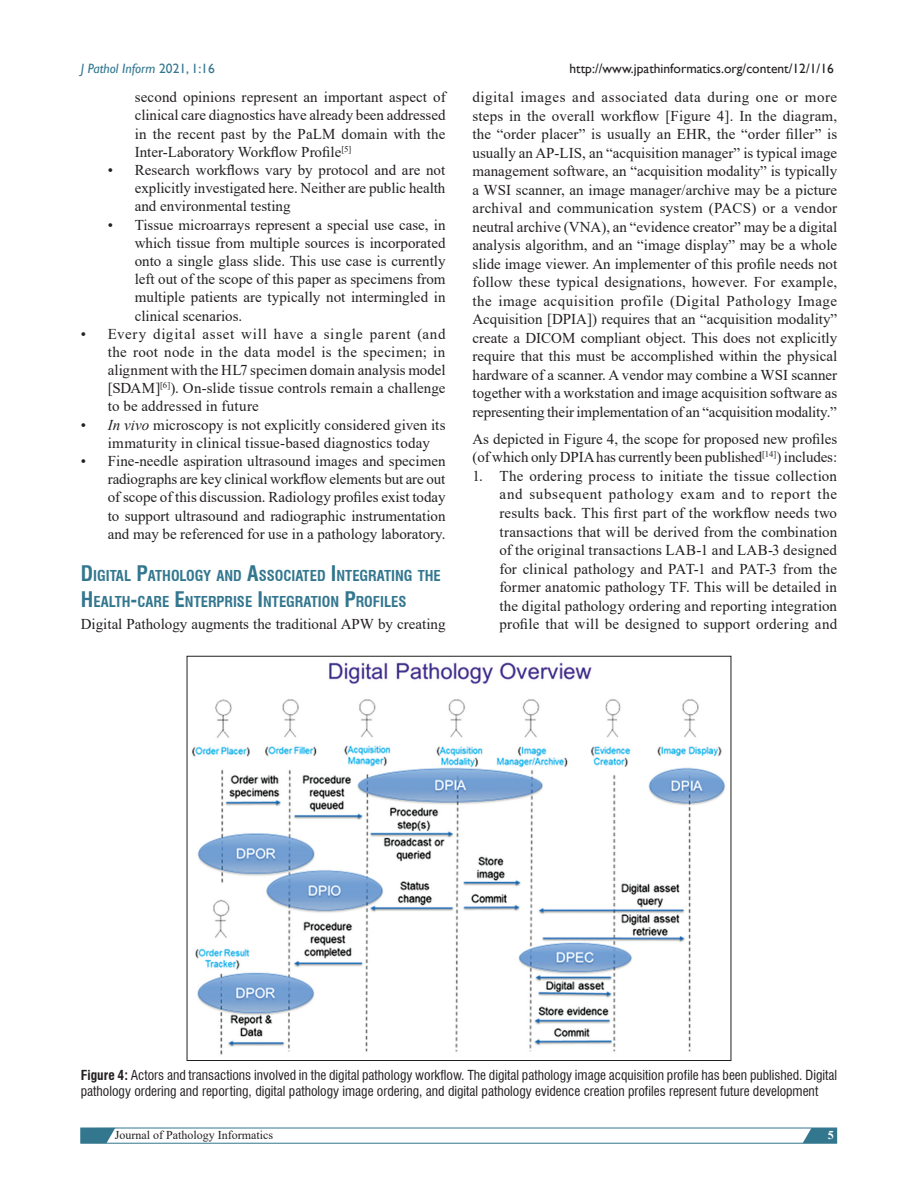
<style>
.page{position:relative;width:918px;height:1188px;background:#fff}
.page>*{position:absolute;margin:0;border:0;box-sizing:border-box;transform-origin:0 0}
.TX{font:15px/18.5px "Times New Roman";letter-spacing:-.005em;color:#231f20;text-align:justify}
.L{font:15px/18.5px "Times New Roman";letter-spacing:.01em;color:#231f20;text-align:justify}
.L1{font:15px/18.1px "Times New Roman";color:#231f20;text-align:justify}
.LL{font:15px/18.1px "Times New Roman";color:#231f20;text-align:justify}
.t1{font:700 condensed 14.7px/25.3px "Swiss 721 BT";color:#33778f}
.FGC{font:condensed 13.5px/16.2px "Swiss 721 BT";color:#231f20}
.t2{font:13.5px "Gill Sans";color:#231f20}
.t3{font:italic 13.5px "Gill Sans";color:#33778f}
.t4{font:12px "Times New Roman";color:#231f20}
.t5{font:700 12px "Times New Roman";color:#fff}
.s1{font-style:normal}
.s2{font-style:italic}
.s3{font-size:21px}
.s4{font-weight:700}
</style>
<div class="page">
<svg style="left:80px;top:1128px;width:758px;height:16px"></svg>
<img style="left:192px;top:662px;width:534px;height:393px">
<p class="t3" style="left:81px;top:61px;width:135px">J Pathol Inform <span class="s1">2021, 1:16</span></p>
<p class="t2" style="left:570px;top:61px;width:266px">http://www.jpathinformatics.org/content/12/1/16</p>
<p class="L1" style="left:135px;top:88px;width:312px">second opinions represent an important aspect of clinical care diagnostics have already been addressed in the recent past by the PaLM domain with the Inter‑Laboratory Workflow Profile<sup>[5]</sup></p>
<p class="L1" style="left:135px;top:160px;width:312px;text-indent:-27px">• Research workflows vary by protocol and are not explicitly investigated here. Neither are public health and environmental testing</p>
<p class="L1" style="left:135px;top:215px;width:312px;text-indent:-27px">• Tissue microarrays represent a special use case, in which tissue from multiple sources is incorporated onto a single glass slide. This use case is currently left out of the scope of this paper as specimens from multiple patients are typically not intermingled in clinical scenarios.</p>
<p class="L" style="left:108px;top:324px;width:339px;text-indent:-27px">• Every digital asset will have a single parent (and the root node in the data model is the specimen; in alignment with the HL7 specimen domain analysis model [SDAM]<sup>[6]</sup>). On‑slide tissue controls remain a challenge to be addressed in future</p>
<p class="L" style="left:108px;top:415px;width:339px;text-indent:-27px">• <span class="s2">In vivo</span> microscopy is not explicitly considered given its immaturity in clinical tissue‑based diagnostics today</p>
<p class="LL" style="left:108px;top:451px;width:339px;text-indent:-27px">• Fine‑needle aspiration ultrasound images and specimen radiographs are key clinical workflow elements but are out of scope of this discussion. Radiology profiles exist today to support ultrasound and radiographic instrumentation and may be referenced for use in a pathology laboratory.</p>
<h1 class="t1" style="left:81px;top:563px;width:362px"><span class="s3">D</span> IGITAL <span class="s3">P</span>ATHOLOGY AND <span class="s3">A</span>SSOCIATED <span class="s3">I</span>NTEGRATING THE<br><span class="s3">H</span> EALTH<span class="s3">‑</span>CARE <span class="s3">E</span>NTERPRISE <span class="s3">I</span>NTEGRATION <span class="s3">P</span>ROFI LES</h1>
<p class="TX" style="left:81px;top:614px;width:366px">Digital Pathology augments the traditional APW by creating</p>
<p class="TX" style="left:472px;top:88px;width:366px">digital images and associated data during one or more steps in the overall workflow [Figure 4]. In the diagram, the “order placer” is usually an EHR, the “order filler” is usually an AP‑LIS, an “acquisition manager” is typical image management software, an “acquisition modality” is typically a WSI scanner, an image manager/archive may be a picture archival and communication system (PACS) or a vendor neutral archive (VNA), an “evidence creator” may be a digital analysis algorithm, and an “image display” may be a whole slide image viewer. An implementer of this profile needs not follow these typical designations, however. For example, the image acquisition profile (Digital Pathology Image Acquisition [DPIA]) requires that an “acquisition modality” create a DICOM compliant object. This does not explicitly require that this must be accomplished within the physical hardware of a scanner. A vendor may combine a WSI scanner together with a workstation and image acquisition software as representing their implementation of an “acquisition modality.”</p>
<p class="TX" style="left:472px;top:429px;width:366px">As depicted in Figure 4, the scope for proposed new profiles (of which only DPIA has currently been published<sup>[14]</sup>) includes:</p>
<p class="L" style="left:500px;top:466px;width:339px;text-indent:-27px">1. The ordering process to initiate the tissue collection and subsequent pathology exam and to report the results back. This first part of the workflow needs two transactions that will be derived from the combination of the original transactions LAB‑1 and LAB‑3 designed for clinical pathology and PAT‑1 and PAT‑3 from the former anatomic pathology TF. This will be detailed in the digital pathology ordering and reporting integration profile that will be designed to support ordering and</p>
<p class="FGC" style="left:81px;top:1067px;width:758px"><span class="s4">Figure 4:</span> Actors and transactions involved in the digital pathology workflow. The digital pathology image acquisition profile has been published. Digital pathology ordering and reporting, digital pathology image ordering, and digital pathology evidence creation profiles represent future development</p>
<p class="t4" style="left:115px;top:1127px;width:160px">Journal of Pathology Informatics</p>
<p class="t5" style="left:828px;top:1127px;width:7px">5</p>
</div>
